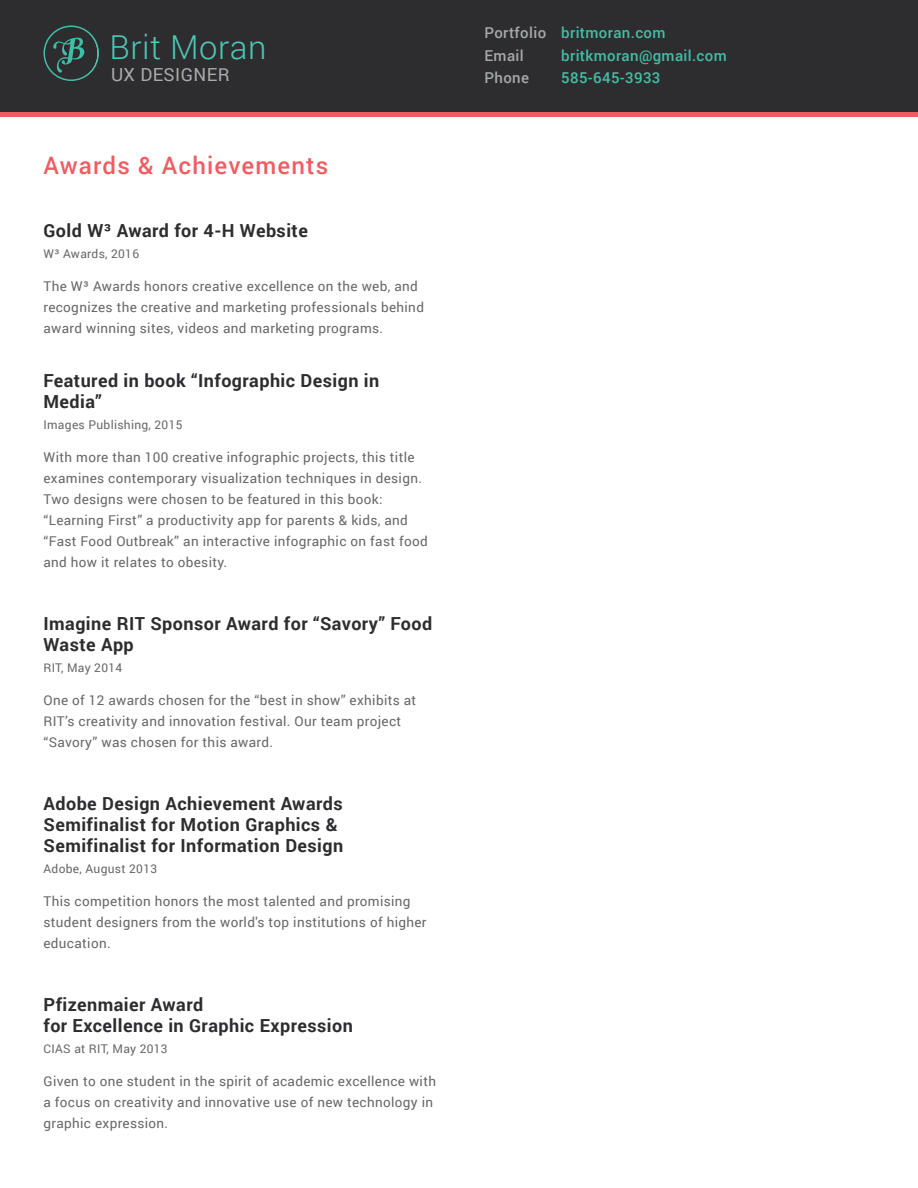
<style>
.page{position:relative;width:918px;height:1188px;background:#fff}
.page>*{position:absolute;margin:0;border:0;box-sizing:border-box;transform-origin:0 0}
.t1{font:300 33px "Roboto";letter-spacing:.015em;color:#4dc7b6}
.t2{font:500 24px "Roboto";letter-spacing:.05em;color:#f05c61}
.t3{font:700 18px/21px "Roboto";letter-spacing:.025em;color:#2d2d2f}
.t4{font:18px "Roboto";letter-spacing:.025em;color:#ababab}
.t5{font:500 15px/22.5px "Roboto";letter-spacing:.025em;color:#a7a9ac}
.t6{font:500 15px "Roboto";letter-spacing:.025em;color:#45bda6}
.t7{font:13.5px/21px "Roboto";letter-spacing:.025em;color:#676668}
.t8{font:12px "Roboto";letter-spacing:.025em;color:#676668}
.s1{color:#45bda6}
</style>
<div class="page">
<div style="left:0;top:0;width:918px;height:114px;background:#2d2d2f"></div>
<div style="left:0;top:112px;width:918px;height:5px;background:#f05c61"></div>
<img style="left:45px;top:27px;width:53px;height:53px">
<h1 class="t1" style="left:110px;top:24px;width:159px">Brit Moran</h1>
<h3 class="t4" style="left:111px;top:62px;width:120px">UX DESIGNER</h3>
<h2 class="t2" style="left:44px;top:148px;width:286px">Awards &amp; Achievements</h2>
<h3 class="t3" style="left:44px;top:219px;width:266px">Gold W³ Award for 4-H Website</h3>
<p class="t8" style="left:44px;top:245px;width:97px">W³ Awards, 2016</p>
<p class="t7" style="left:44px;top:275px;width:382px">The W³ Awards honors creative excellence on the web, and recognizes the creative and marketing professionals behind award winning sites, videos and marketing programs.</p>
<h3 class="t3" style="left:44px;top:369px;width:337px">Featured in book “Infographic Design in<br>Media”</h3>
<p class="t8" style="left:44px;top:416px;width:141px">Images Publishing, 2015</p>
<p class="t7" style="left:44px;top:446px;width:386px">With more than 100 creative infographic projects, this title examines contemporary visualization techniques in design.<br>Two designs were chosen to be featured in this book: “Learning First” a productivity app for parents &amp; kids, and “Fast Food Outbreak” an interactive infographic on fast food and how it relates to obesity.</p>
<h3 class="t3" style="left:44px;top:612px;width:390px">Imagine RIT Sponsor Award for “Savory” Food<br>Waste App</h3>
<p class="t8" style="left:44px;top:659px;width:80px">RIT, May 2014</p>
<p class="t7" style="left:44px;top:689px;width:374px">One of 12 awards chosen for the “best in show” exhibits at<br>RIT’s creativity and innovation festival. Our team project “Savory” was chosen for this award.</p>
<h3 class="t3" style="left:44px;top:792px;width:301px">Adobe Design Achievement Awards<br>Semifinalist for Motion Graphics &amp;<br>Semifinalist for Information Design</h3>
<p class="t8" style="left:44px;top:860px;width:115px">Adobe, August 2013</p>
<p class="t7" style="left:44px;top:890px;width:385px">This competition honors the most talented and promising student designers from the world's top institutions of higher education.</p>
<h3 class="t3" style="left:44px;top:993px;width:311px">Pfizenmaier Award<br>for Excellence in Graphic Expression</h3>
<p class="t8" style="left:44px;top:1040px;width:126px">CIAS at RIT, May 2013</p>
<p class="t7" style="left:44px;top:1070px;width:394px">Given to one student in the spirit of academic excellence with a focus on creativity and innovative use of new technology in graphic expression.</p>
<p class="t5" style="left:484px;top:21px;width:183px">Portfolio <span class="s1">britmoran.com<br></span>Email</p>
<p class="t6" style="left:561px;top:45px;width:167px">britkmoran@gmail.com</p>
<p class="t5" style="left:484px;top:66px;width:46px">Phone</p>
<p class="t6" style="left:561px;top:67px;width:101px">585-645-3933</p>
</div>
